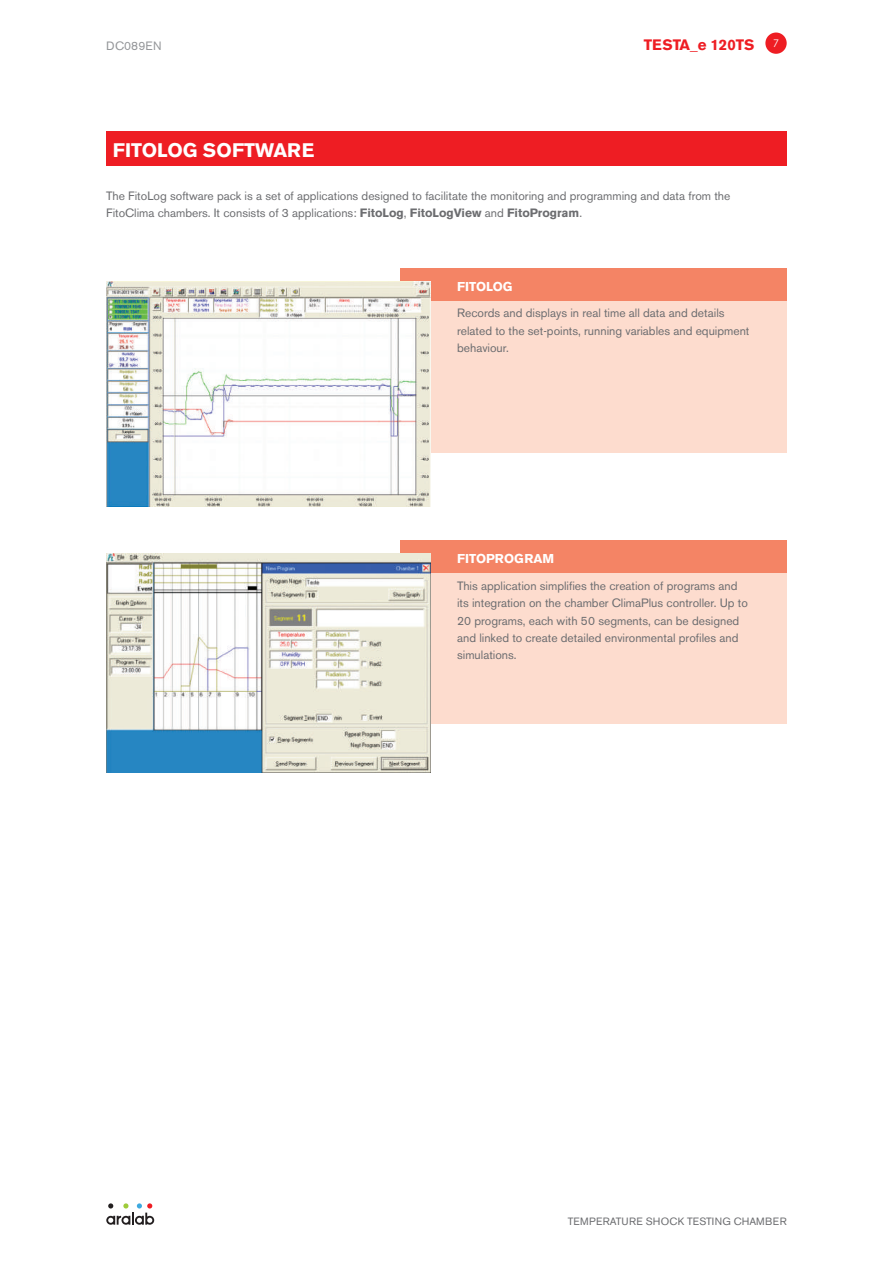
<style>
.page{position:relative;width:893px;height:1263px;background:#fff}
.page>*{position:absolute;margin:0;border:0;box-sizing:border-box;transform-origin:0 0}
.t1{font:700 19.5px "Akzidenz Grotesk BE";color:#fff}
.t2{font:700 15px "Akzidenz Grotesk BE";color:#ee1d23}
.t3{font:700 12.75px "Akzidenz Grotesk BE";color:#fff}
.t4{font:12px/17.4px "Akzidenz Grotesk BE";color:#6c6d70}
.t5{font:12px "Akzidenz Grotesk BE";letter-spacing:.02em;color:#939598}
.t6{font:10.5px "Akzidenz Grotesk BE";letter-spacing:.02em;color:#6c6d70}
.s1{font-weight:700}
</style>
<div class="page">
<div style="left:765px;top:33px;width:22px;height:21px;background:#ee1d23;border-radius:50%"></div>
<svg style="left:106px;top:1203px;width:48px;height:22px"></svg>
<div style="left:106px;top:132px;width:681px;height:34px;background:#ee1d23"></div>
<div style="left:400px;top:540px;width:387px;height:184px;background:#fddcce"></div>
<div style="left:400px;top:540px;width:387px;height:33px;background:#f48465"></div>
<img style="left:106px;top:554px;width:325px;height:218px">
<div style="left:400px;top:268px;width:387px;height:184px;background:#fddcce"></div>
<div style="left:400px;top:268px;width:387px;height:33px;background:#f48465"></div>
<img style="left:106px;top:282px;width:325px;height:224px">
<p class="t5" style="left:106px;top:39px;width:57px">DC089EN</p>
<p class="t2" style="left:644px;top:36px;width:137px">TESTA_e 120TS <sup>7</sup></p>
<h1 class="t1" style="left:113px;top:139px;width:203px">FITOLOG SOFTWARE</h1>
<p class="t4" style="left:106px;top:187px;width:626px">The FitoLog software pack is a set of applications designed to facilitate the monitoring and programming and data from the<br>FitoClima chambers. It consists of 3 applications: <span class="s1">FitoLog</span>, <span class="s1">FitoLogView</span> and <span class="s1">FitoProgram</span>.</p>
<p class="t3" style="left:457px;top:279px;width:57px">FITOLOG</p>
<p class="t4" style="left:457px;top:304px;width:294px">Records and displays in real time all data and details related to the set-points, running variables and equipment behaviour.</p>
<p class="t3" style="left:457px;top:552px;width:98px">FITOPROGRAM</p>
<p class="t4" style="left:457px;top:577px;width:292px">This application simplifies the creation of programs and its integration on the chamber ClimaPlus controller. Up to 20 programs, each with 50 segments, can be designed and linked to create detailed environmental profiles and simulations.</p>
<p class="t6" style="left:568px;top:1215px;width:220px">TEMPERATURE SHOCK TESTING CHAMBER</p>
</div>
